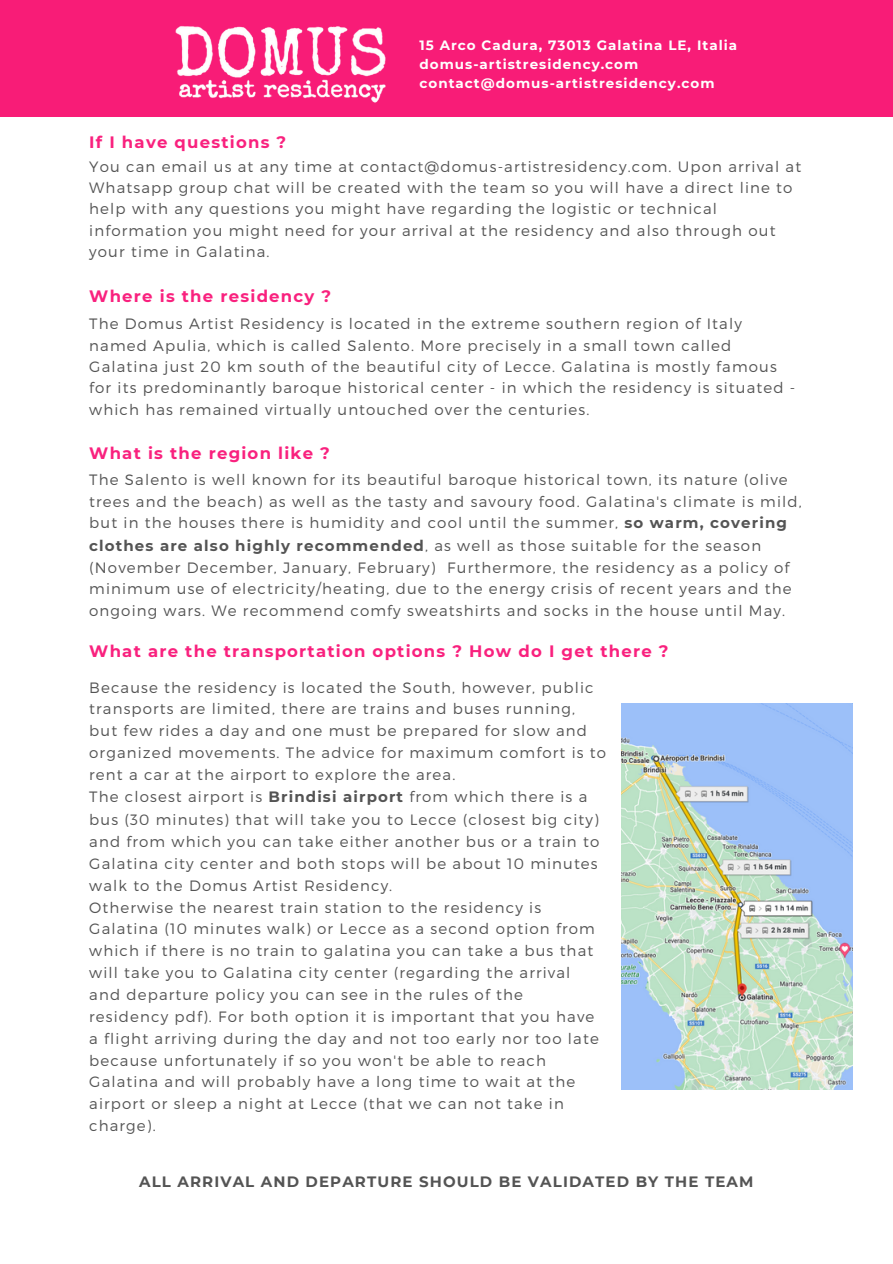
<style>
.page{position:relative;width:893px;height:1264px;background:#fff}
.page>*{position:absolute;margin:0;border:0;box-sizing:border-box;transform-origin:0 0}
.t1{font:700 16.5px "Montserrat";letter-spacing:.075em;color:#f9217e}
.t2{font:300 15px/21.9px "Montserrat";letter-spacing:.075em;color:#545454}
.t3{font:700 15px "Montserrat";letter-spacing:.075em;color:#545454}
.t4{font:700 13.5px "Montserrat";letter-spacing:.075em;color:#fff}
.s1{font-weight:700}
</style>
<div class="page">
<div style="left:0;top:0;width:892px;height:116px;background:#f81c77"></div>
<img style="left:175px;top:26px;width:211px;height:77px">
<img style="left:621px;top:703px;width:231px;height:386px">
<p class="t4" style="left:419px;top:37px;width:319px">15 Arco Cadura, 73013 Galatina LE, Italia</p>
<p class="t4" style="left:419px;top:56px;width:220px">domus-artistresidency.com</p>
<p class="t4" style="left:419px;top:75px;width:296px">contact@domus-artistresidency.com</p>
<p class="t1" style="left:89px;top:132px;width:198px">If I have questions ?</p>
<p class="t2" style="left:89px;top:155px;width:713px;line-height:21.3px">You can email us at any time at contact@domus-artistresidency.com. Upon arrival at Whatsapp group chat will be created with the team so you will have a direct line to help with any questions you might have regarding the logistic or technical information you might need for your arrival at the residency and also through out your time in Galatina.</p>
<p class="t1" style="left:89px;top:286px;width:243px">Where is the residency ?</p>
<p class="t2" style="left:89px;top:312px;width:707px;line-height:21.3px">The Domus Artist Residency is located in the extreme southern region of Italy named Apulia, which is called Salento. More precisely in a small town called Galatina just 20 km south of the beautiful city of Lecce. Galatina is mostly famous for its predominantly baroque historical center - in which the residency is situated - which has remained virtually untouched over the centuries.</p>
<p class="t1" style="left:89px;top:443px;width:242px">What is the region like ?</p>
<p class="t2" style="left:89px;top:468px;width:713px">The Salento is well known for its beautiful baroque historical town, its nature (olive trees and the beach) as well as the tasty and savoury food. Galatina's climate is mild, but in the houses there is humidity and cool until the summer, <span class="s1">so warm, covering clothes are also highly recommended</span>, as well as those suitable for the season (November December, January, February) Furthermore, the residency as a policy of minimum use of electricity/heating, due to the energy crisis of recent years and the ongoing wars. We recommend comfy sweatshirts and socks in the house until May.</p>
<p class="t1" style="left:89px;top:641px;width:580px">What are the transportation options ? How do I get there ?</p>
<p class="t2" style="left:89px;top:675px;width:518px">Because the residency is located the South, however, public transports are limited, there are trains and buses running, but few rides a day and one must be prepared for slow and organized movements. The advice for maximum comfort is to rent a car at the airport to explore the area.</p>
<p class="t2" style="left:89px;top:784px;width:511px">The closest airport is <span class="s1">Brindisi airport</span> from which there is a bus (30 minutes) that will take you to Lecce (closest big city) and from which you can take either another bus or a train to Galatina city center and both stops will be about 10 minutes walk to the Domus Artist Residency.</p>
<p class="t2" style="left:89px;top:895px;width:511px">Otherwise the nearest train station to the residency is Galatina (10 minutes walk) or Lecce as a second option from which if there is no train to galatina you can take a bus that will take you to Galatina city center (regarding the arrival and departure policy you can see in the rules of the residency pdf). For both option it is important that you have a flight arriving during the day and not too early nor too late because unfortunately if so you won't be able to reach Galatina and will probably have a long time to wait at the airport or sleep a night at Lecce (that we can not take in charge).</p>
<p class="t3" style="left:139px;top:1172px;width:616px">ALL ARRIVAL AND DEPARTURE SHOULD BE VALIDATED BY THE TEAM</p>
</div>
